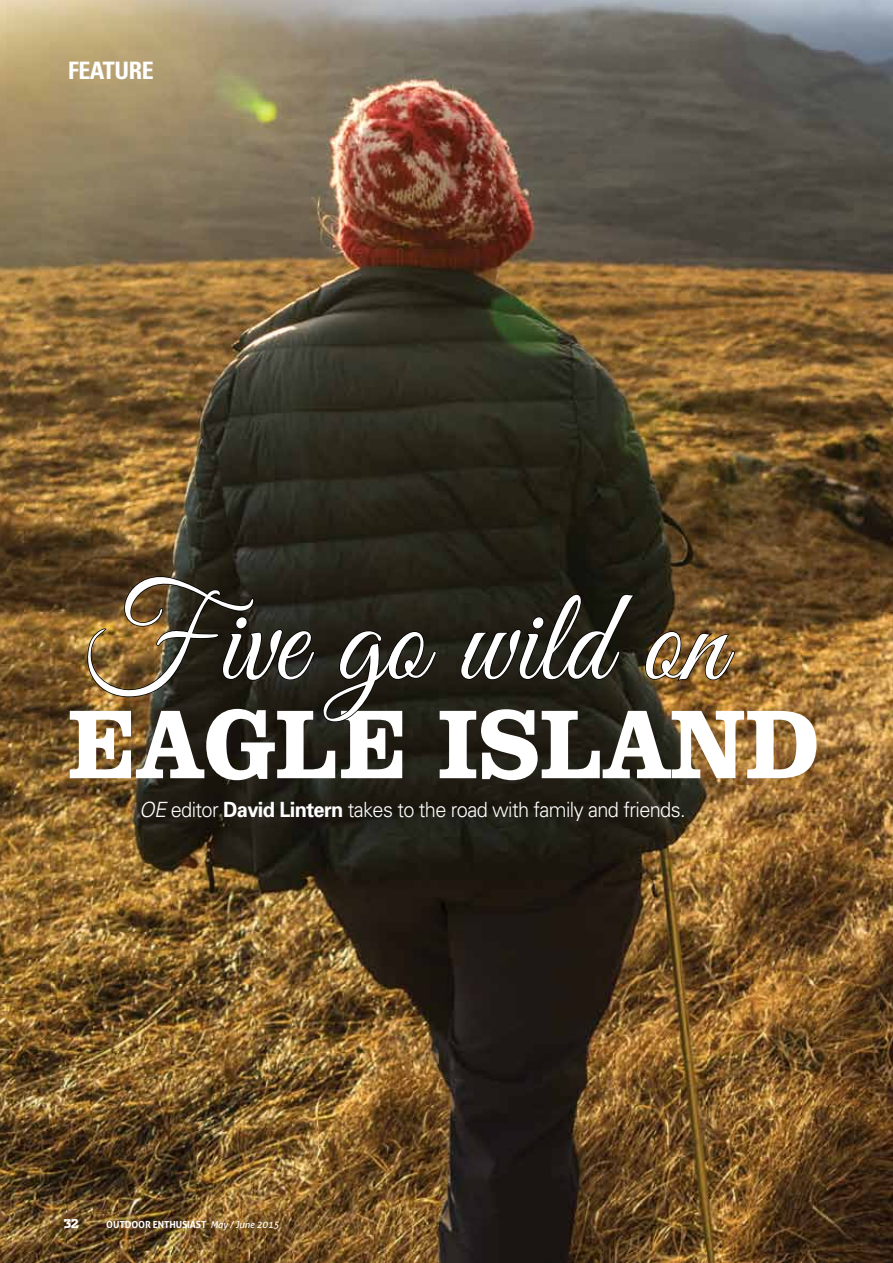
<style>
.page{position:relative;width:893px;height:1263px;background:#fff}
.page>*{position:absolute;margin:0;border:0;box-sizing:border-box;transform-origin:0 0}
.t1{font:134.25px "Great Vibes";color:#fff;scale:.92 1}
.t2{font:700 100.35px "Clarendon BT";color:#fff;scale:.92 1}
.t3{font:700 condensed 24px "Univers";letter-spacing:-.015em;color:#fff}
.t4{font:300 21px "Univers";letter-spacing:-.03em;color:#fff;scale:.95 1}
.t5{font:900 12px "Dispatch Cond";color:#fff}
.t6{font:700 9.75px "Aller";letter-spacing:-.01em;color:#fff}
.s1{font-style:italic}
.s2{font-weight:700}
.s3{font-weight:400;font-style:italic}
</style>
<div class="page">
<img style="left:0;top:0;width:893px;height:1263px">
<svg style="left:81px;top:565px;width:356px;height:158px;background:#352c1b"></svg>
<svg style="left:460px;top:589px;width:175px;height:96px;background:#1c1b12"></svg>
<img style="left:642px;top:630px;width:94px;height:54px">
<p class="t3" style="left:68px;top:55px;width:87px">FEATURE</p>
<h1 class="t1" style="left:82px;top:565px;width:700px">Five go wild on</h1>
<h2 class="t2" style="left:68px;top:681px;width:818px">EAGLE ISLAND</h2>
<p class="t4" style="left:139px;top:797px;width:577px"><span class="s1">OE</span> editor <span class="s2">David Lintern</span> takes to the road with family and friends.</p>
<p class="t5" style="left:64px;top:1216px;width:16px">32</p>
<p class="t6" style="left:106px;top:1219px;width:174px">OUTDOOR ENTHUSIAST <span class="s3">May / June 2015</span></p>
</div>
